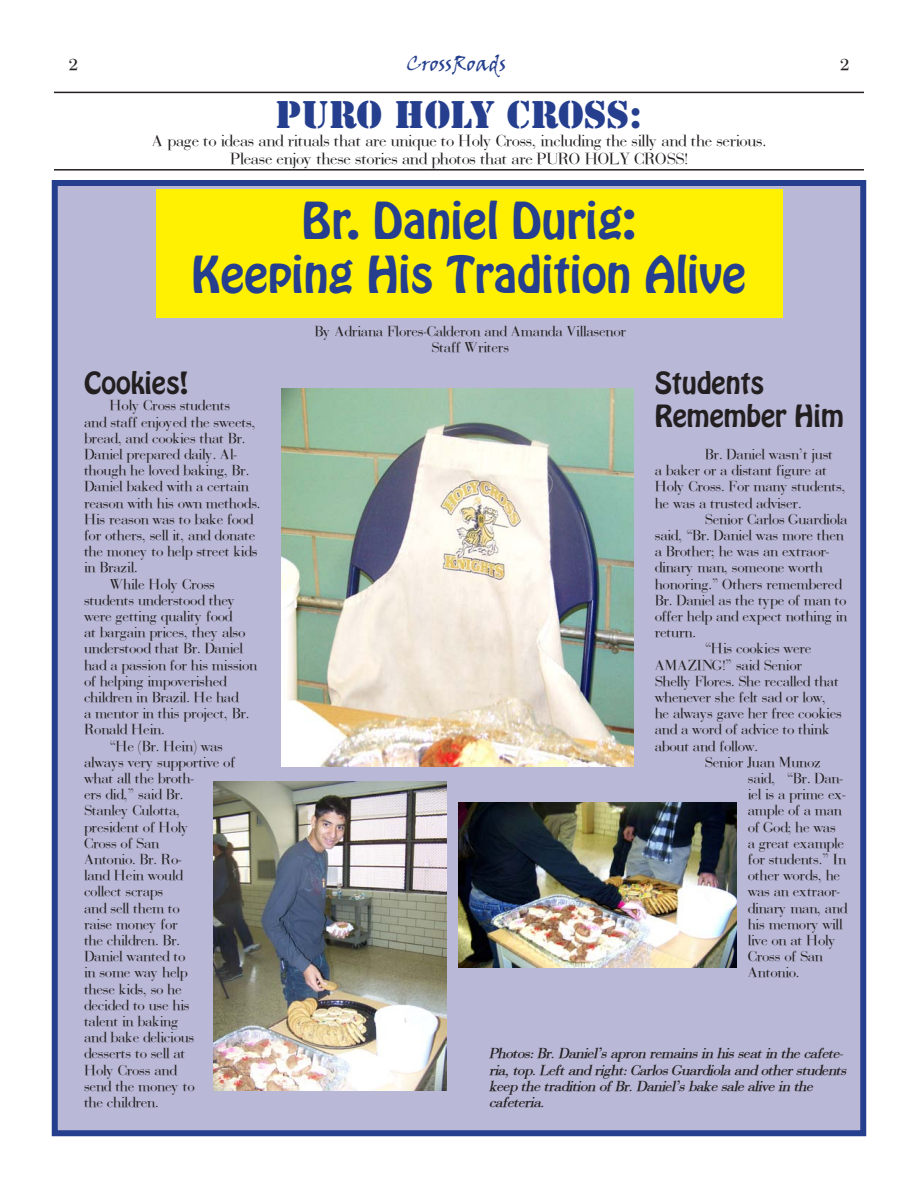
<style>
.page{position:relative;width:918px;height:1188px;background:#fff}
.page>*{position:absolute;margin:0;border:0;box-sizing:border-box;transform-origin:0 0}
.t1{font:45px "Hobo Std";color:#253f8e}
.t2{font:36px "Stencil Std";color:#253f8e}
.t3{font:27px "Hobo Std";color:#231f20}
.t4{font:21px "Viner Hand ITC";color:#253f8e}
.t5{font:15px "AWPC Bodoni";color:#231f20}
.t6{font:700 15px "AWPC Bodoni";color:#231f20}
.t7{font:13.5px/16.2px "AWPC Bodoni";color:#231f20}
.t8{font:italic 700 13.5px/16.2px "AWPC Bodoni";color:#231f20}
</style>
<div class="page">
<div style="left:52px;top:180px;width:814px;height:956px;background:#b9b9d7;border:6px solid #253f8e"></div>
<div style="left:156px;top:189px;width:626px;height:129px;background:#fff101"></div>
<hr style="left:54px;top:92px;width:810px;height:1px;background:#231f20">
<hr style="left:54px;top:169px;width:810px;height:2px;background:#231f20">
<img style="left:214px;top:782px;width:232px;height:309px">
<img style="left:282px;top:389px;width:351px;height:378px">
<img style="left:459px;top:803px;width:278px;height:164px">
<p class="t6" style="left:69px;top:55px;width:10px">2</p>
<p class="t4" style="left:406px;top:51px;width:101px">CrossRoads</p>
<p class="t6" style="left:840px;top:55px;width:10px">2</p>
<p class="t2" style="left:276px;top:91px;width:368px">PURO HOLY CROSS:</p>
<p class="t5" style="left:152px;top:131px;width:616px">A page to ideas and rituals that are unique to Holy Cross, including the silly and the serious.</p>
<p class="t5" style="left:230px;top:149px;width:459px">Please enjoy these stories and photos that are PURO HOLY CROSS!</p>
<p class="t1" style="left:302px;top:189px;width:335px">Br. Daniel Durig:</p>
<p class="t1" style="left:192px;top:243px;width:556px">Keeping His Tradition Alive</p>
<p class="t7" style="left:315px;top:323px;width:313px">By Adriana Flores-Calderon and Amanda Villasenor</p>
<p class="t7" style="left:432px;top:339px;width:79px">Staff Writers</p>
<p class="t3" style="left:84px;top:365px;width:106px">Cookies!</p>
<p class="t7" style="left:84px;top:398px;width:178px;text-indent:26px">Holy Cross students<br>and staff enjoyed the sweets, bread, and cookies that Br.<br>Daniel prepared daily. Al&shy;though he loved baking, Br.<br>Daniel baked with a certain reason with his own methods.<br>His reason was to bake food for others, sell it, and donate the money to help street kids in Brazil.</p>
<p class="t7" style="left:84px;top:576px;width:175px;text-indent:26px">While Holy Cross students understood they were getting quality food<br>at bargain prices, they also understood that Br. Daniel had a passion for his mission of helping impoverished children in Brazil. He had<br>a mentor in this project, Br.<br>Ronald Hein.</p>
<p class="t7" style="left:84px;top:738px;width:152px;text-indent:26px">“He (Br. Hein) was always very supportive of what all the broth-<br>ers did,” said Br.<br>Stanley Culotta, president of Holy<br>Cross of San<br>Antonio. Br. Ro-<br>land Hein would<br>collect scraps<br>and sell them to<br>raise money for<br>the children. Br.<br>Daniel wanted to<br>in some way help<br>these kids, so he<br>decided to use his<br>talent in baking<br>and bake delicious desserts to sell at<br>Holy Cross and<br>send the money to<br>the children.</p>
<p class="t3" style="left:655px;top:365px;width:111px">Students</p>
<p class="t3" style="left:655px;top:397px;width:191px">Remember Him</p>
<p class="t7" style="left:655px;top:446px;width:192px;text-indent:50px">Br. Daniel wasn’t just<br>a baker or a distant figure at<br>Holy Cross. For many students, he was a trusted adviser.</p>
<p class="t7" style="left:655px;top:511px;width:194px;text-indent:50px">Senior Carlos Guardiola said, “Br. Daniel was more then a Brother; he was an extraor&shy;dinary man, someone worth honoring.” Others remembered<br>Br. Daniel as the type of man to offer help and expect nothing in return.</p>
<p class="t7" style="left:655px;top:641px;width:189px;text-indent:50px">“His cookies were<br>AMAZING!” said Senior<br>Shelly Flores. She recalled that whenever she felt sad or low, he always gave her free cookies and a word of advice to think about and follow.</p>
<p class="t7" style="left:748px;top:754px;width:101px;text-indent:-43px">Senior Juan Munoz said, “Br. Dan&shy;iel is a prime ex&shy;ample of a man of God; he was<br>a great example for students.” In other words, he was an extraor&shy;dinary man, and his memory will live on at Holy<br>Cross of San<br>Antonio.</p>
<p class="t8" style="left:489px;top:1046px;width:359px">Photos: Br. Daniel’s apron remains in his seat in the cafete&shy;ria, top. Left and right: Carlos Guardiola and other students keep the tradition of Br. Daniel’s bake sale alive in the cafeteria.</p>
</div>
